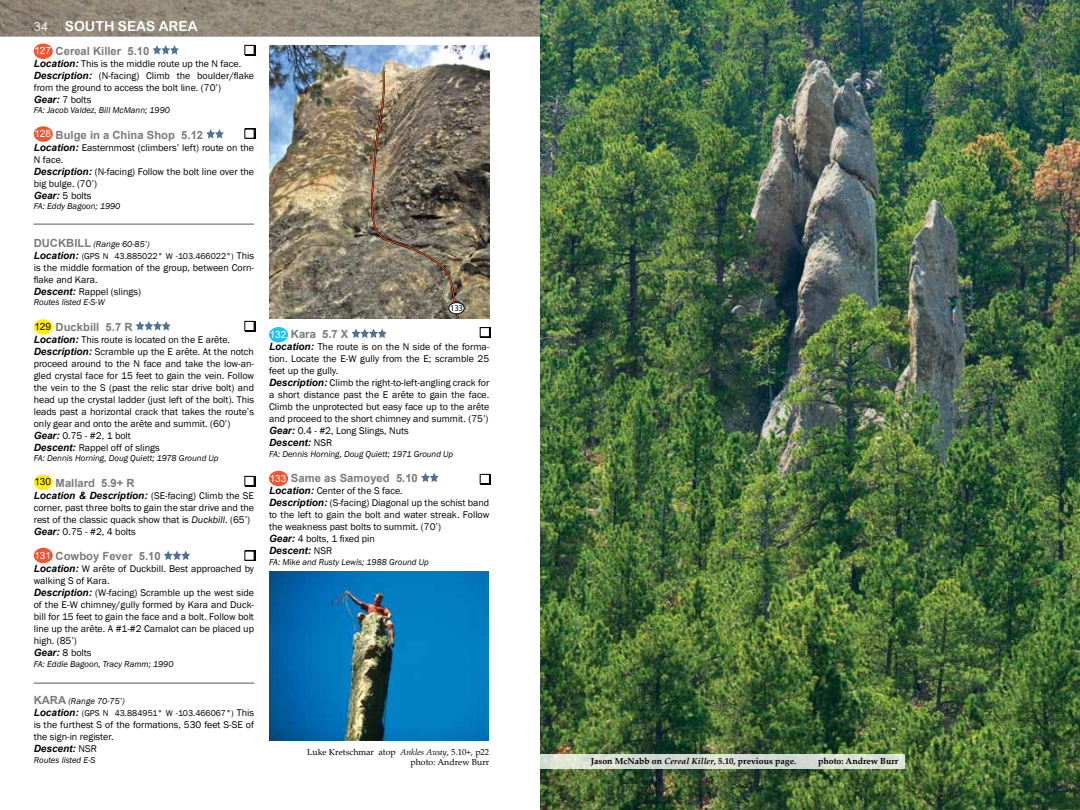
<style>
.page{position:relative;width:1080px;height:810px;background:#fff}
.page>*{position:absolute;margin:0;border:0;box-sizing:border-box;transform-origin:0 0}
.t1{font:13.75px "Arial Rounded MT Bold";color:#fff}
.t2{font:12.5px "Century Gothic";color:#fff}
.t3{font:700 11.25px "Arial";color:#7a7b7b}
.t4{font:10px/12px "Franklin Gothic";color:#000}
.t5{font:italic 700 10px "Arial";color:#000}
.t6{font:10px "Arial";color:#fff}
.t7{font:10px "Arial";color:#000}
.t8{font:italic 8.75px "Franklin Gothic";color:#000}
.t9{font:8.75px/12px "Franklin Gothic";color:#000}
.t10{font:700 8.75px "Palatino Linotype";color:#000}
.t11{font:8.75px/10.5px "Palatino Linotype";color:#000;text-align:right}
.t12{font:8.75px "Myriad Pro";color:#000}
.s1{font-family:"Arial";font-weight:700;font-style:italic}
.s2{font-family:"Arial";font-weight:700;font-size:11.25px;color:#7a7b7b}
.s3{font-style:italic}
.s4{font-family:"Arial";font-weight:700;font-style:italic;font-size:10px}
.s5{font-size:10px}
.s6{font-family:"Franklin Gothic";font-weight:400;font-style:normal}
</style>
<div class="page">
<svg style="left:0;top:0;width:540px;height:36px;background:#8f8677"></svg>
<svg style="left:153px;top:45px;width:26px;height:10px"></svg>
<svg style="left:206px;top:129px;width:18px;height:10px"></svg>
<svg style="left:136px;top:321px;width:35px;height:10px"></svg>
<svg style="left:164px;top:550px;width:26px;height:10px"></svg>
<svg style="left:352px;top:329px;width:35px;height:9px"></svg>
<svg style="left:421px;top:473px;width:18px;height:9px"></svg>
<hr style="left:33px;top:223px;width:221px;height:2px;background:#7a7b7b">
<hr style="left:34px;top:682px;width:220px;height:2px;background:#7a7b7b">
<img style="left:270px;top:45px;width:219px;height:273px">
<svg style="left:370px;top:69px;width:91px;height:249px;background:#7e7362"></svg>
<div style="left:449px;top:303px;width:15px;height:11px;background:#fff;border-radius:50%"></div>
<div style="left:448px;top:302px;width:17px;height:12px;border:1px solid #000;border-radius:50%"></div>
<div style="left:34px;top:44px;width:19px;height:15px;background:#ee5530;border-radius:50%"></div>
<div style="left:34px;top:319px;width:19px;height:16px;background:#ffef00;border-radius:50%"></div>
<div style="left:269px;top:327px;width:19px;height:15px;background:#25c1ee;border-radius:50%"></div>
<div style="left:34px;top:548px;width:19px;height:15px;background:#ee5530;border-radius:50%"></div>
<div style="left:269px;top:471px;width:19px;height:15px;background:#ee5530;border-radius:50%"></div>
<div style="left:34px;top:126px;width:19px;height:16px;background:#ee5530;border-radius:50%"></div>
<div style="left:34px;top:475px;width:19px;height:15px;background:#ffef00;border-radius:50%"></div>
<div style="left:480px;top:474px;width:11px;height:10px;background:#000"></div>
<div style="left:480px;top:474px;width:10px;height:10px;background:#fff;border:1px solid #000"></div>
<div style="left:480px;top:327px;width:11px;height:10px;background:#000"></div>
<div style="left:480px;top:327px;width:10px;height:10px;background:#fff;border:1px solid #000"></div>
<div style="left:245px;top:551px;width:10px;height:10px;background:#0b0b0b"></div>
<div style="left:245px;top:551px;width:9px;height:9px;background:#fff"></div>
<div style="left:245px;top:476px;width:10px;height:10px;background:#0b0b0b"></div>
<div style="left:245px;top:476px;width:9px;height:10px;background:#fff;border:1px solid #000"></div>
<div style="left:245px;top:321px;width:10px;height:10px;background:#0b0b0b"></div>
<div style="left:245px;top:321px;width:9px;height:10px;background:#fff;border:1px solid #000"></div>
<div style="left:245px;top:129px;width:10px;height:10px;background:#0b0b0b"></div>
<div style="left:245px;top:129px;width:9px;height:9px;background:#fff"></div>
<div style="left:245px;top:45px;width:10px;height:10px;background:#0b0b0b"></div>
<div style="left:245px;top:45px;width:9px;height:10px;background:#fff;border:1px solid #000"></div>
<img style="left:540px;top:0;width:540px;height:810px">
<svg style="left:540px;top:755px;width:364px;height:14px;background:#d7ded5"></svg>
<img style="left:269px;top:571px;width:220px;height:170px">
<p class="t2" style="left:34px;top:17px;width:15px">34</p>
<h1 class="t1" style="left:65px;top:18px;width:134px">SOUTH SEAS AREA</h1>
<p class="t3" style="left:56px;top:43px;width:95px">Cereal Killer 5.10</p>
<p class="t4" style="left:34px;top:58px;width:222px"><span class="s1">Location:</span> This is the middle route up the N face.<br><span class="s1">Description:</span> (N-facing) Climb the boulder/flake from the ground to access the bolt line. (70’)<br><span class="s1">Gear:</span> 7 bolts</p>
<p class="t8" style="left:34px;top:105px;width:138px">FA: Jacob Valdez, Bill McMann; 1990</p>
<p class="t3" style="left:56px;top:127px;width:149px">Bulge in a China Shop 5.12</p>
<p class="t4" style="left:34px;top:142px;width:222px"><span class="s1">Location:</span> Easternmost (climbers’ left) route on the<br>N face.<br><span class="s1">Description:</span> (N-facing) Follow the bolt line over the big bulge. (70’)<br><span class="s1">Gear:</span> 5 bolts</p>
<p class="t8" style="left:34px;top:201px;width:88px">FA: Eddy Bagoon; 1990</p>
<p class="t9" style="left:34px;top:238px;width:222px"><span class="s2">DUCKBILL</span> <span class="s3">(Range 60-85’)<br></span><span class="s4">Location:</span> (GPS N 43.885022° W -103.466022°) <span class="s5">This</span></p>
<p class="t4" style="left:34px;top:262px;width:222px">is the middle formation of the group, between Corn&shy;flake and Kara.<br><span class="s1">Descent:</span> Rappel (slings)</p>
<p class="t8" style="left:34px;top:297px;width:73px">Routes listed E-S-W</p>
<p class="t3" style="left:56px;top:319px;width:78px">Duckbill 5.7 R</p>
<p class="t4" style="left:34px;top:334px;width:222px"><span class="s1">Location:</span> This route is located on the E arête.<br><span class="s1">Description:</span> Scramble up the E arête. At the notch proceed around to the N face and take the low-an&shy;gled crystal face for 15 feet to gain the vein. Follow the vein to the S (past the relic star drive bolt) and head up the crystal ladder (just left of the bolt). This leads past a horizontal crack that takes the route’s only gear and onto the arête and summit. (60’)<br><span class="s1">Gear:</span> 0.75 - #2, 1 bolt<br><span class="s1">Descent:</span> Rappel off of slings</p>
<p class="t8" style="left:34px;top:453px;width:186px">FA: Dennis Horning, Doug Quiett; 1978 Ground Up</p>
<p class="t3" style="left:56px;top:475px;width:81px">Mallard 5.9+ R</p>
<p class="t5" style="left:34px;top:488px;width:222px">Location &amp; Description: <span class="s6">(SE-facing) Climb the SE</span></p>
<p class="t4" style="left:34px;top:502px;width:222px">corner, past three bolts to gain the star drive and the rest of the classic quack show that is <span class="s3">Duckbill</span>. (65’)<br><span class="s1">Gear:</span> 0.75 - #2, 4 bolts</p>
<p class="t3" style="left:56px;top:549px;width:107px">Cowboy Fever 5.10</p>
<p class="t4" style="left:34px;top:563px;width:222px"><span class="s1">Location:</span> W arête of Duckbill. Best approached by walking S of Kara.<br><span class="s1">Description:</span> (W-facing) Scramble up the west side of the E-W chimney/gully formed by Kara and Duck&shy;bill for 15 feet to gain the face and a bolt. Follow bolt line up the arête. A #1-#2 Camalot can be placed up high. (85’)<br><span class="s1">Gear:</span> 8 bolts</p>
<p class="t8" style="left:34px;top:658px;width:141px">FA: Eddie Bagoon, Tracy Ramm; 1990</p>
<p class="t9" style="left:34px;top:695px;width:222px"><span class="s2">KARA</span> <span class="s3">(Range 70-75’)<br></span><span class="s4">Location:</span> (GPS N 43.884951° W -103.466067°) <span class="s5">This</span></p>
<p class="t4" style="left:34px;top:719px;width:222px">is the furthest S of the formations, 530 feet S-SE of the sign-in register.</p>
<p class="t5" style="left:34px;top:742px;width:65px">Descent: <span class="s6">NSR</span></p>
<p class="t8" style="left:34px;top:754px;width:63px">Routes listed E-S</p>
<p class="t6" style="left:34px;top:44px;width:18px">127</p>
<p class="t6" style="left:34px;top:127px;width:18px">128</p>
<p class="t7" style="left:34px;top:320px;width:18px">129</p>
<p class="t7" style="left:34px;top:475px;width:18px">130</p>
<p class="t6" style="left:34px;top:549px;width:18px">131</p>
<p class="t12" style="left:450px;top:302px;width:15px">133</p>
<p class="t3" style="left:291px;top:327px;width:59px">Kara 5.7 X</p>
<p class="t4" style="left:269px;top:341px;width:222px"><span class="s1">Location:</span> The route is on the N side of the forma&shy;tion. Locate the E-W gully from the E; scramble 25 feet up the gully.<br><span class="s1">Description:</span> Climb the right-to-left-angling crack for a short distance past the E arête to gain the face.<br>Climb the unprotected but easy face up to the arête and proceed to the short chimney and summit. (75’)<br><span class="s1">Gear:</span> 0.4 - #2, Long Slings, Nuts</p>
<p class="t5" style="left:269px;top:436px;width:65px">Descent: <span class="s6">NSR</span></p>
<p class="t8" style="left:269px;top:448px;width:186px">FA: Dennis Horning, Doug Quiett; 1971 Ground Up</p>
<p class="t3" style="left:291px;top:471px;width:128px">Same as Samoyed 5.10</p>
<p class="t4" style="left:269px;top:485px;width:222px"><span class="s1">Location:</span> Center of the S face.<br><span class="s1">Description:</span> (S-facing) Diagonal up the schist band to the left to gain the bolt and water streak. Follow the weakness past bolts to summit. (70’)<br><span class="s1">Gear:</span> 4 bolts, 1 fixed pin</p>
<p class="t5" style="left:269px;top:544px;width:65px">Descent: <span class="s6">NSR</span></p>
<p class="t8" style="left:269px;top:556px;width:161px">FA: Mike and Rusty Lewis; 1988 Ground Up</p>
<p class="t6" style="left:270px;top:328px;width:18px">132</p>
<p class="t6" style="left:270px;top:472px;width:18px">133</p>
<p class="t11" style="left:307px;top:746px;width:184px">Luke Kretschmar atop <span class="s3">Ankles Away</span>, 5.10+, p22 photo: Andrew Burr</p>
<p class="t10" style="left:591px;top:755px;width:207px">Jason McNabb on <span class="s3">Cereal Killer</span>, 5.10, previous page.</p>
<p class="t10" style="left:818px;top:755px;width:82px">photo: Andrew Burr</p>
</div>
